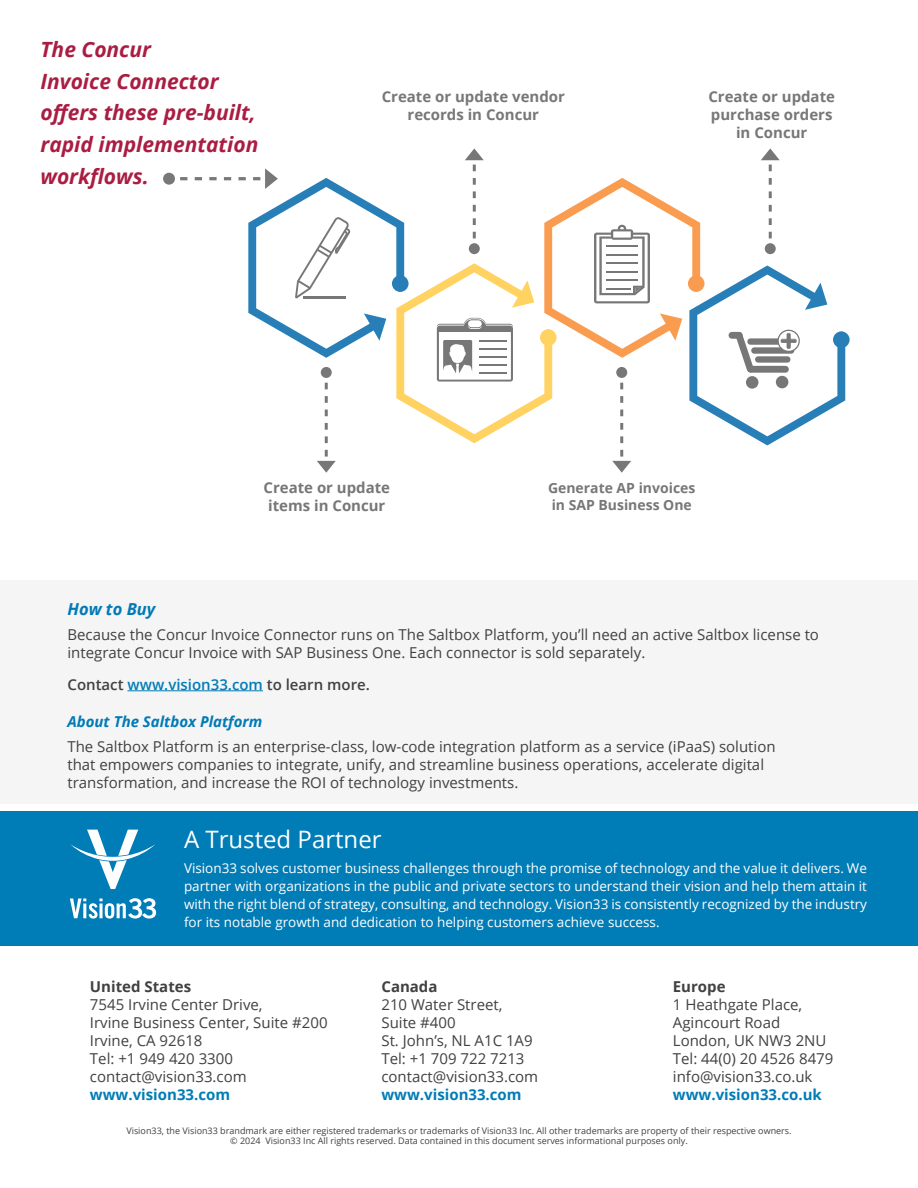
<style>
.page{position:relative;width:918px;height:1188px;background:#fff}
.page>*{position:absolute;margin:0;border:0;box-sizing:border-box;transform-origin:0 0}
.t1{font:24px "Open Sans";color:#fff}
.t2{font:italic 700 21px/32px "Open Sans";color:#aa1d43}
.t3{font:italic 700 16.5px "Open Sans";color:#007ab6}
.t4{font:15px/18px "Open Sans";color:#414042}
.t5{font:700 15px/18px "Open Sans";color:#777;text-align:center}
.t6{font:700 15px "Open Sans";color:#007cb6}
.t7{font:600 15px "Open Sans";color:#414042}
.t8{font:700 15px "Open Sans";color:#414042}
.t9{font:italic 700 15px "Open Sans";color:#007ab6}
.t10{font:700 13.95px/16.8px "Open Sans";color:#777}
.t11{font:13.5px/18px "Open Sans";color:#fff;text-align:justify}
.t12{font:9px/10.5px "Open Sans";color:#414042;text-align:center}
.s1{color:#007cb6}
</style>
<div class="page">
<div style="left:0;top:812px;width:918px;height:134px;background:#007cb6"></div>
<svg style="left:70px;top:830px;width:85px;height:59px"></svg>
<svg style="left:70px;top:898px;width:86px;height:21px"></svg>
<div style="left:0;top:580px;width:918px;height:224px;background:#f5f5f5"></div>
<hr style="left:128px;top:690px;width:135px;height:1px;background:#007cb6">
<svg style="left:833px;top:331px;width:17px;height:17px"></svg>
<div style="left:163px;top:173px;width:12px;height:12px;background:#787878;border-radius:50%"></div>
<svg style="left:224px;top:177px;width:7px;height:3px"></svg>
<svg style="left:209px;top:177px;width:8px;height:3px"></svg>
<svg style="left:195px;top:177px;width:7px;height:3px"></svg>
<svg style="left:180px;top:177px;width:7px;height:3px"></svg>
<svg style="left:239px;top:148px;width:606px;height:325px"></svg>
<h2 class="t2" style="left:40px;top:32px;width:219px">The Concur<br>Invoice Connector offers these pre-built, rapid implementation workflows.</h2>
<p class="t5" style="left:382px;top:87px;width:185px">Create or update vendor records in Concur</p>
<p class="t5" style="left:708px;top:87px;width:128px">Create or update purchase orders in Concur</p>
<p class="t5" style="left:264px;top:478px;width:128px">Create or update items in Concur</p>
<p class="t10" style="left:548px;top:479px;width:149px">Generate AP invoices in SAP Business One</p>
<p class="t3" style="left:68px;top:598px;width:89px">How to Buy</p>
<p class="t4" style="left:68px;top:625px;width:753px">Because the Concur Invoice Connector runs on The Saltbox Platform, you’ll need an active Saltbox license to integrate Concur Invoice with SAP Business One. Each connector is sold separately.</p>
<p class="t7" style="left:68px;top:674px;width:304px">Contact <span class="s1">www.vision33.com</span> to learn more.</p>
<p class="t9" style="left:67px;top:711px;width:197px">About The Saltbox Platform</p>
<p class="t4" style="left:67px;top:737px;width:710px">The Saltbox Platform is an enterprise-class, low-code integration platform as a service (iPaaS) solution that empowers companies to integrate, unify, and streamline business operations, accelerate digital transformation, and increase the ROI of technology investments.</p>
<h1 class="t1" style="left:184px;top:823px;width:199px">A Trusted Partner</h1>
<p class="t11" style="left:184px;top:858px;width:685px">Vision33 solves customer business challenges through the promise of technology and the value it delivers. We partner with organizations in the public and private sectors to understand their vision and help them attain it with the right blend of strategy, consulting, and technology. Vision33 is consistently recognized by the industry for its notable growth and dedication to helping customers achieve success.</p>
<p class="t8" style="left:90px;top:976px;width:103px">United States</p>
<p class="t4" style="left:90px;top:995px;width:239px">7545 Irvine Center Drive,<br>Irvine Business Center, Suite #200<br>Irvine, CA 92618<br>Tel: +1 949 420 3300 contact@vision33.com</p>
<p class="t6" style="left:90px;top:1084px;width:142px">www.vision33.com</p>
<p class="t8" style="left:381px;top:976px;width:58px">Canada</p>
<p class="t4" style="left:381px;top:995px;width:158px">210 Water Street,<br>Suite #400<br>St. John’s, NL A1C 1A9<br>Tel: +1 709 722 7213 contact@vision33.com</p>
<p class="t6" style="left:381px;top:1084px;width:142px">www.vision33.com</p>
<p class="t8" style="left:673px;top:976px;width:54px">Europe</p>
<p class="t4" style="left:673px;top:995px;width:162px">1 Heathgate Place,<br>Agincourt Road<br>London, UK NW3 2NU<br>Tel: 44(0) 20 4526 8479 info@vision33.co.uk</p>
<p class="t6" style="left:673px;top:1084px;width:150px">www.vision33.co.uk</p>
<p class="t12" style="left:126px;top:1125px;width:667px">Vision33, the Vision33 brandmark are either registered trademarks or trademarks of Vision33 Inc. All other trademarks are property of their respective owners. © 2024 Vision33 Inc All rights reserved. Data contained in this document serves informational purposes only.</p>
</div>
